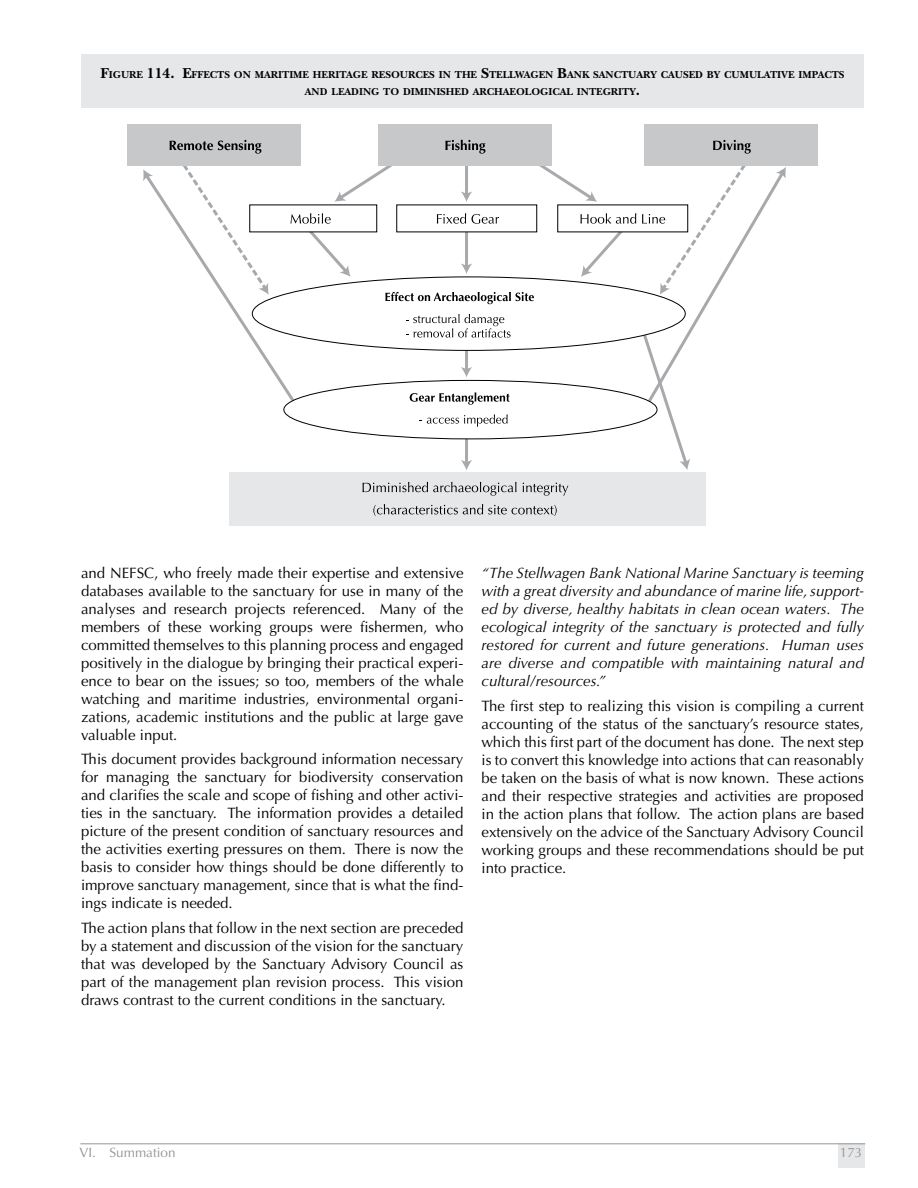
<style>
.page{position:relative;width:918px;height:1188px;background:#fff}
.page>*{position:absolute;margin:0;border:0;box-sizing:border-box;transform-origin:0 0}
.t1{font:15px/18px "Optima";color:#000;text-align:justify}
.t2{font:italic 15px/18px "Optima";color:#000;text-align:justify}
.t3{font:13.5px "Optima";color:#939598}
.t4{font:700 10.5px/16.5px "New Baskerville";color:#000;text-align:center}
.s1{font-size:15px}
</style>
<div class="page">
<div style="left:838px;top:1144px;width:27px;height:24px;background:#e6e7e8"></div>
<hr style="left:80px;top:1144px;width:785px;height:1px;background:#939598">
<div style="left:127px;top:124px;width:174px;height:41px;background:#c6c8ca"></div>
<div style="left:378px;top:124px;width:174px;height:41px;background:#c6c8ca"></div>
<div style="left:644px;top:124px;width:174px;height:41px;background:#c6c8ca"></div>
<div style="left:229px;top:472px;width:477px;height:54px;background:#e6e7e8"></div>
<svg style="left:363px;top:482px;width:153px;height:14px"></svg>
<svg style="left:523px;top:483px;width:45px;height:13px"></svg>
<svg style="left:373px;top:504px;width:184px;height:12px"></svg>
<svg style="left:142px;top:140px;width:644px;height:330px"></svg>
<div style="left:82px;top:55px;width:781px;height:52px;background:#e6e7e8"></div>
<div style="left:81px;top:54px;width:783px;height:54px;border:2px solid #e6e7e8"></div>
<p class="t4" style="left:100px;top:67px;width:746px"><span class="s1">F</span>IGURE <span class="s1">114. E</span>FFECTS ON MARITIME HERITAGE RESOURCES IN THE <span class="s1">S</span>TELLWAGEN <span class="s1">B</span>ANK SANCTUARY CAUSED BY CUMULATIVE IMPACTS<br>AND LEADING TO DIMINISHED ARCHAEOLOGICAL INTEGRITY<span class="s1">.</span></p>
<p class="t1" style="left:81px;top:564px;width:384px">and NEFSC, who freely made their expertise and extensive databases available to the sanctuary for use in many of the analyses and research projects referenced. Many of the members of these working groups were fishermen, who committed themselves to this planning process and engaged positively in the dialogue by bringing their practical experi&shy;ence to bear on the issues; so too, members of the whale watching and maritime industries, environmental organi&shy;zations, academic institutions and the public at large gave valuable input.</p>
<p class="t1" style="left:81px;top:751px;width:384px">This document provides background information necessary for managing the sanctuary for biodiversity conservation and clarifies the scale and scope of fishing and other activi&shy;ties in the sanctuary. The information provides a detailed picture of the present condition of sanctuary resources and the activities exerting pressures on them. There is now the basis to consider how things should be done differently to improve sanctuary management, since that is what the find&shy;ings indicate is needed.</p>
<p class="t1" style="left:81px;top:919px;width:384px">The action plans that follow in the next section are preceded by a statement and discussion of the vision for the sanctuary that was developed by the Sanctuary Advisory Council as part of the management plan revision process. This vision draws contrast to the current conditions in the sanctuary.</p>
<p class="t2" style="left:482px;top:564px;width:384px">“The Stellwagen Bank National Marine Sanctuary is teeming with a great diversity and abundance of marine life, support&shy;ed by diverse, healthy habitats in clean ocean waters. The ecological integrity of the sanctuary is protected and fully restored for current and future generations. Human uses are diverse and compatible with maintaining natural and cultural/resources.”</p>
<p class="t1" style="left:482px;top:697px;width:384px">The first step to realizing this vision is compiling a current accounting of the status of the sanctuary’s resource states, which this first part of the document has done. The next step is to convert this knowledge into actions that can reasonably be taken on the basis of what is now known. These actions and their respective strategies and activities are proposed in the action plans that follow. The action plans are based extensively on the advice of the Sanctuary Advisory Council working groups and these recommendations should be put into practice.</p>
<p class="t3" style="left:80px;top:1145px;width:98px">VI. Summation</p>
<p class="t3" style="left:840px;top:1145px;width:24px">173</p>
</div>
